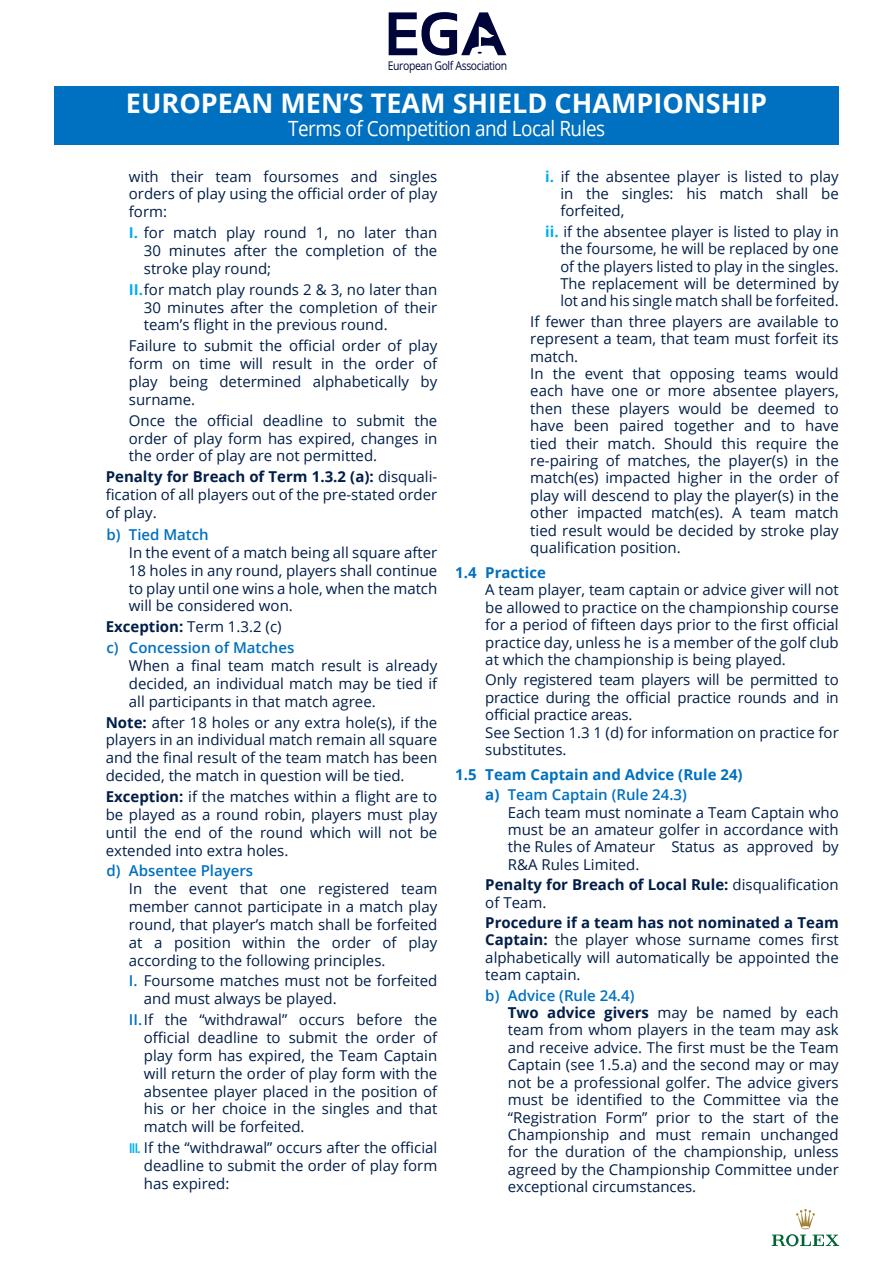
<style>
.page{position:relative;width:893px;height:1263px;background:#fff}
.page>*{position:absolute;margin:0;border:0;box-sizing:border-box;transform-origin:0 0}
.t1{font:700 27px "Open Sans";color:#fff}
.t2{font:21px "Open Sans";letter-spacing:-.025em;color:#fff;scale:.9 1}
.t3{font:15px/17.4px "Open Sans";color:#001e49;text-align:justify}
.t4{font:600 15px "Open Sans";color:#0070c0}
.t5{font:700 15px/17.4px "Open Sans";color:#001e49}
.t6{font:700 15px "Open Sans";color:#0070c0}
.t7{font:12px "Open Sans";letter-spacing:-.035em;color:#000539;scale:.87 1}
.s1{font-weight:700;color:#00aeef}
.s2{font-weight:700}
.s3{font-weight:600;color:#0070c0}
.s4{font-weight:600;font-size:13.5px;color:#00aeef}
.s5{font-weight:400}
</style>
<div class="page">
<div style="left:54px;top:87px;width:785px;height:58px;background:#0070c0"></div>
<svg style="left:389px;top:12px;width:117px;height:44px"></svg>
<svg style="left:772px;top:1209px;width:67px;height:37px"></svg>
<p class="t7" style="left:388px;top:57px;width:139px">European Golf Association</p>
<h1 class="t1" style="left:126px;top:84px;width:643px">EUROPEAN MEN’S TEAM SHIELD CHAMPIONSHIP</h1>
<h2 class="t2" style="left:288px;top:114px;width:354px">Terms of Competition and Local Rules</h2>
<p class="t3" style="left:129px;top:167px;width:310px;line-height:17.9px">with their team foursomes and singles orders of play using the official order of play form:</p>
<p class="t3" style="left:144px;top:223px;width:295px;line-height:17.9px;text-indent:-15px"><span class="s1">I.</span> for match play round 1, no later than 30 minutes after the completion of the stroke play round;</p>
<p class="t3" style="left:144px;top:280px;width:295px;line-height:17.9px;text-indent:-15px"><span class="s1">II.</span>for match play rounds 2 &amp; 3, no later than 30 minutes after the completion of their team’s flight in the previous round.</p>
<p class="t3" style="left:129px;top:336px;width:310px;line-height:17.9px">Failure to submit the official order of play form on time will result in the order of play being determined alphabetically by surname.</p>
<p class="t3" style="left:129px;top:411px;width:310px;line-height:17.9px">Once the official deadline to submit the order of play form has expired, changes in the order of play are not permitted.</p>
<p class="t3" style="left:106px;top:467px;width:333px;line-height:17.9px"><span class="s2">Penalty for Breach of Term 1.3.2 (a):</span> disquali&shy;fication of all players out of the pre-stated order of play.</p>
<p class="t4" style="left:106px;top:524px;width:104px">b) Tied Match</p>
<p class="t3" style="left:129px;top:543px;width:310px;line-height:17.9px">In the event of a match being all square after 18 holes in any round, players shall continue to play until one wins a hole, when the match will be considered won.</p>
<p class="t3" style="left:106px;top:618px;width:177px"><span class="s2">Exception:</span> Term 1.3.2 (c)</p>
<p class="t4" style="left:106px;top:637px;width:189px">c) Concession of Matches</p>
<p class="t3" style="left:129px;top:656px;width:310px;line-height:17.9px">When a final team match result is already decided, an individual match may be tied if all participants in that match agree.</p>
<p class="t3" style="left:106px;top:713px;width:333px;line-height:17.9px"><span class="s2">Note:</span> after 18 holes or any extra hole(s), if the players in an individual match remain all square and the final result of the team match has been decided, the match in question will be tied.</p>
<p class="t3" style="left:106px;top:787px;width:333px;line-height:17.9px"><span class="s2">Exception:</span> if the matches within a flight are to be played as a round robin, players must play until the end of the round which will not be extended into extra holes.</p>
<p class="t4" style="left:106px;top:861px;width:148px">d) Absentee Players</p>
<p class="t3" style="left:129px;top:879px;width:310px;line-height:17.9px">In the event that one registered team member cannot participate in a match play round, that player’s match shall be forfeited at a position within the order of play according to the following principles.</p>
<p class="t3" style="left:144px;top:972px;width:295px;line-height:17.9px;text-indent:-15px"><span class="s3">I.</span> Foursome matches must not be forfeited and must always be played.</p>
<p class="t3" style="left:144px;top:1010px;width:295px;line-height:17.9px;text-indent:-15px"><span class="s3">II.</span>If the “withdrawal” occurs before the official deadline to submit the order of play form has expired, the Team Captain will return the order of play form with the absentee player placed in the position of his or her choice in the singles and that match will be forfeited.</p>
<p class="t3" style="left:144px;top:1138px;width:295px;line-height:18px;text-indent:-15px"><span class="s4">III.</span> If the “withdrawal” occurs after the official deadline to submit the order of play form has expired:</p>
<p class="t3" style="left:560px;top:167px;width:280px;text-indent:-15px"><span class="s1">i.</span> if the absentee player is listed to play in the singles: his match shall be forfeited,</p>
<p class="t3" style="left:560px;top:222px;width:280px;text-indent:-15px"><span class="s1">ii.</span> if the absentee player is listed to play in the foursome, he will be replaced by one of the players listed to play in the singles.<br>The replacement will be determined by lot and his single match shall be forfeited.</p>
<p class="t3" style="left:530px;top:312px;width:310px">If fewer than three players are available to represent a team, that team must forfeit its match.</p>
<p class="t3" style="left:530px;top:364px;width:310px">In the event that opposing teams would each have one or more absentee players, then these players would be deemed to have been paired together and to have tied their match. Should this require the re-pairing of matches, the player(s) in the match(es) impacted higher in the order of play will descend to play the player(s) in the other impacted match(es). A team match tied result would be decided by stroke play qualification position.</p>
<p class="t6" style="left:455px;top:562px;width:92px">1.4 Practice</p>
<p class="t3" style="left:485px;top:581px;width:355px">A team player, team captain or advice giver will not be allowed to practice on the championship course for a period of fifteen days prior to the first official practice day, unless he is a member of the golf club at which the championship is being played.</p>
<p class="t3" style="left:485px;top:671px;width:355px">Only registered team players will be permitted to practice during the official practice rounds and in official practice areas.</p>
<p class="t3" style="left:485px;top:723px;width:355px">See Section 1.3 1 (d) for information on practice for substitutes.</p>
<p class="t6" style="left:455px;top:764px;width:289px">1.5 Team Captain and Advice (Rule 24)</p>
<p class="t4" style="left:485px;top:784px;width:203px"><span class="s2">a)</span> Team Captain (Rule 24.3)</p>
<p class="t3" style="left:508px;top:803px;width:332px">Each team must nominate a Team Captain who must be an amateur golfer in accordance with the Rules of Amateur Status as approved by R&amp;A Rules Limited.</p>
<p class="t5" style="left:485px;top:876px;width:355px">Penalty for Breach of Local Rule: <span class="s5">disqualification of Team.</span></p>
<p class="t3" style="left:485px;top:913px;width:355px"><span class="s2">Procedure if a team has not nominated a Team Captain:</span> the player whose surname comes first alphabetically will automatically be appointed the team captain.</p>
<p class="t4" style="left:485px;top:985px;width:151px">b) Advice (Rule 24.4)</p>
<p class="t3" style="left:508px;top:1003px;width:332px"><span class="s2">Two advice givers</span> may be named by each team from whom players in the team may ask and receive advice. The first must be the Team Captain (see 1.5.a) and the second may or may not be a professional golfer. The advice givers must be identified to the Committee via the “Registration Form” prior to the start of the Championship and must remain unchanged for the duration of the championship, unless agreed by the Championship Committee under exceptional circumstances.</p>
</div>
